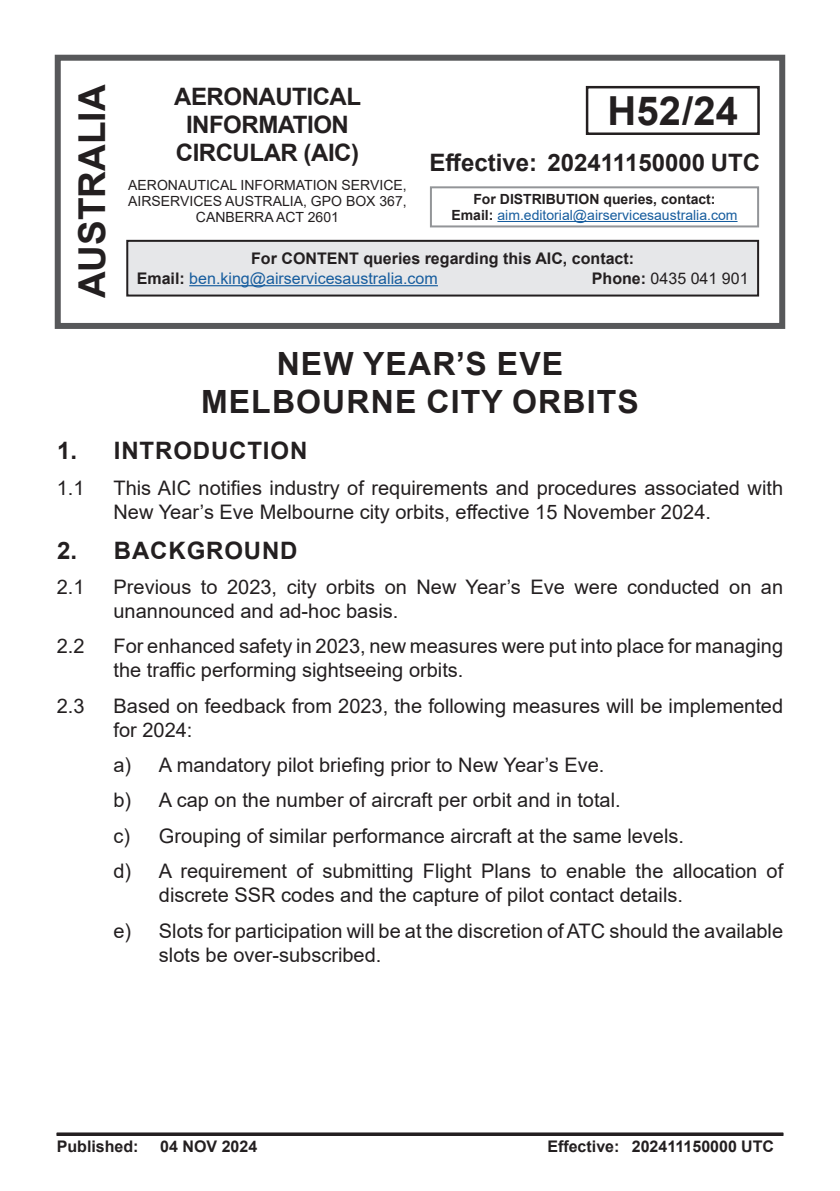
<style>
.page{position:relative;width:840px;height:1191px;background:#fff}
.page>*{position:absolute;margin:0;border:0;box-sizing:border-box;transform-origin:0 0}
.t1{font:700 40px "Arial";color:#231f20}
.t2{font:700 37px "Arial";color:#231f20}
.t3{font:700 32px "Arial";letter-spacing:.035em;color:#231f20}
.Effective_date{font:700 24px/28px "Arial";letter-spacing:-.02em;color:#231f20;text-align:center}
.Effective_date-2{font:700 24px "Arial";letter-spacing:.035em;color:#231f20}
.Effective_date-3{font:700 24px "Arial";color:#231f20}
.t4{font:20px/24px "Arial";color:#231f20}
.Figure_caption{font:700 16px "Arial";color:#231f20}
.t5{font:16px "Arial";color:#175d9e}
.t6{font:16px "Arial";color:#231f20}
.t7{font:14px/16px "Arial";color:#231f20;text-align:center}
.t8{font:14px/16px "Arial";color:#175d9e;text-align:center}
.s1{font-weight:700;color:#231f20}
.s2{font-weight:700}
</style>
<div class="page">
<div style="left:55px;top:55px;width:729px;height:274px;border:6px solid #57585a"></div>
<hr style="left:497px;top:221px;width:240px;height:1px;background:#175d9e">
<div style="left:429px;top:186px;width:329px;height:41px;border:2px solid #939598"></div>
<div style="left:585px;top:86px;width:174px;height:49px;border:2px solid #231f20"></div>
<div style="left:127px;top:241px;width:630px;height:54px;background:#e6e7e9"></div>
<hr style="left:189px;top:285px;width:248px;height:1px;background:#175d9e">
<div style="left:126px;top:240px;width:632px;height:56px;border:2px solid #231f20"></div>
<hr style="left:57px;top:1132px;width:725px;height:3px;background:#231f20">
<h2 class="t2" style="left:66px;top:298px;width:215px;rotate:-90deg">AUSTRALIA</h2>
<p class="Effective_date" style="left:174px;top:82px;width:188px">AERONAUTICAL<br>INFORMATION<br>CIRCULAR (AIC)</p>
<p class="t7" style="left:128px;top:177px;width:280px">AERONAUTICAL INFORMATION SERVICE,<br>AIRSERVICES AUSTRALIA, GPO BOX 367,<br>CANBERRA ACT 2601</p>
<p class="t1" style="left:607px;top:83px;width:132px">H52/24</p>
<p class="Effective_date-3" style="left:429px;top:145px;width:332px">Effective: 202411150000 UTC</p>
<p class="t8" style="left:451px;top:191px;width:287px"><span class="s1">For DISTRIBUTION queries, contact:<br>Email:</span> aim.editorial@airservicesaustralia.com</p>
<p class="Figure_caption" style="left:251px;top:247px;width:384px">For CONTENT queries regarding this AIC, contact:</p>
<p class="t5" style="left:137px;top:267px;width:302px"><span class="s1">Email:</span> ben.king@airservicesaustralia.com</p>
<p class="t6" style="left:591px;top:267px;width:158px"><span class="s2">Phone:</span> 0435 041 901</p>
<p class="t3" style="left:276px;top:341px;width:288px">NEW YEAR’S EVE</p>
<p class="t3" style="left:201px;top:379px;width:439px">MELBOURNE CITY ORBITS</p>
<p class="Effective_date-2" style="left:57px;top:434px;width:251px">1. INTRODUCTION</p>
<p class="t4" style="left:57px;top:475px;width:29px">1.1</p>
<p class="t4" style="left:113px;top:475px;width:670px">This AIC notifies industry of requirements and procedures associated with<br>New Year’s Eve Melbourne city orbits, effective 15 November 2024.</p>
<p class="Effective_date-2" style="left:57px;top:533px;width:242px">2. BACKGROUND</p>
<p class="t4" style="left:57px;top:575px;width:29px">2.1</p>
<p class="t4" style="left:113px;top:575px;width:670px">Previous to 2023, city orbits on New Year’s Eve were conducted on an unannounced and ad-hoc basis.</p>
<p class="t4" style="left:57px;top:634px;width:29px">2.2</p>
<p class="t4" style="left:113px;top:634px;width:670px">For enhanced safety in 2023, new measures were put into place for managing the traffic performing sightseeing orbits.</p>
<p class="t4" style="left:57px;top:693px;width:29px">2.3</p>
<p class="t4" style="left:113px;top:693px;width:670px">Based on feedback from 2023, the following measures will be implemented for 2024:</p>
<p class="t4" style="left:113px;top:753px;width:492px">a) A mandatory pilot briefing prior to New Year’s Eve.</p>
<p class="t4" style="left:113px;top:788px;width:508px">b) A cap on the number of aircraft per orbit and in total.</p>
<p class="t4" style="left:113px;top:823px;width:571px">c) Grouping of similar performance aircraft at the same levels.</p>
<p class="t4" style="left:159px;top:859px;width:625px;text-indent:-45px">d) A requirement of submitting Flight Plans to enable the allocation of discrete SSR codes and the capture of pilot contact details.</p>
<p class="t4" style="left:159px;top:918px;width:625px;text-indent:-45px">e) Slots for participation will be at the discretion of ATC should the available slots be over-subscribed.</p>
<p class="Figure_caption" style="left:57px;top:1135px;width:83px">Published:</p>
<p class="Figure_caption" style="left:160px;top:1135px;width:98px">04 NOV 2024</p>
<p class="Figure_caption" style="left:547px;top:1135px;width:228px">Effective: 202411150000 UTC</p>
</div>
